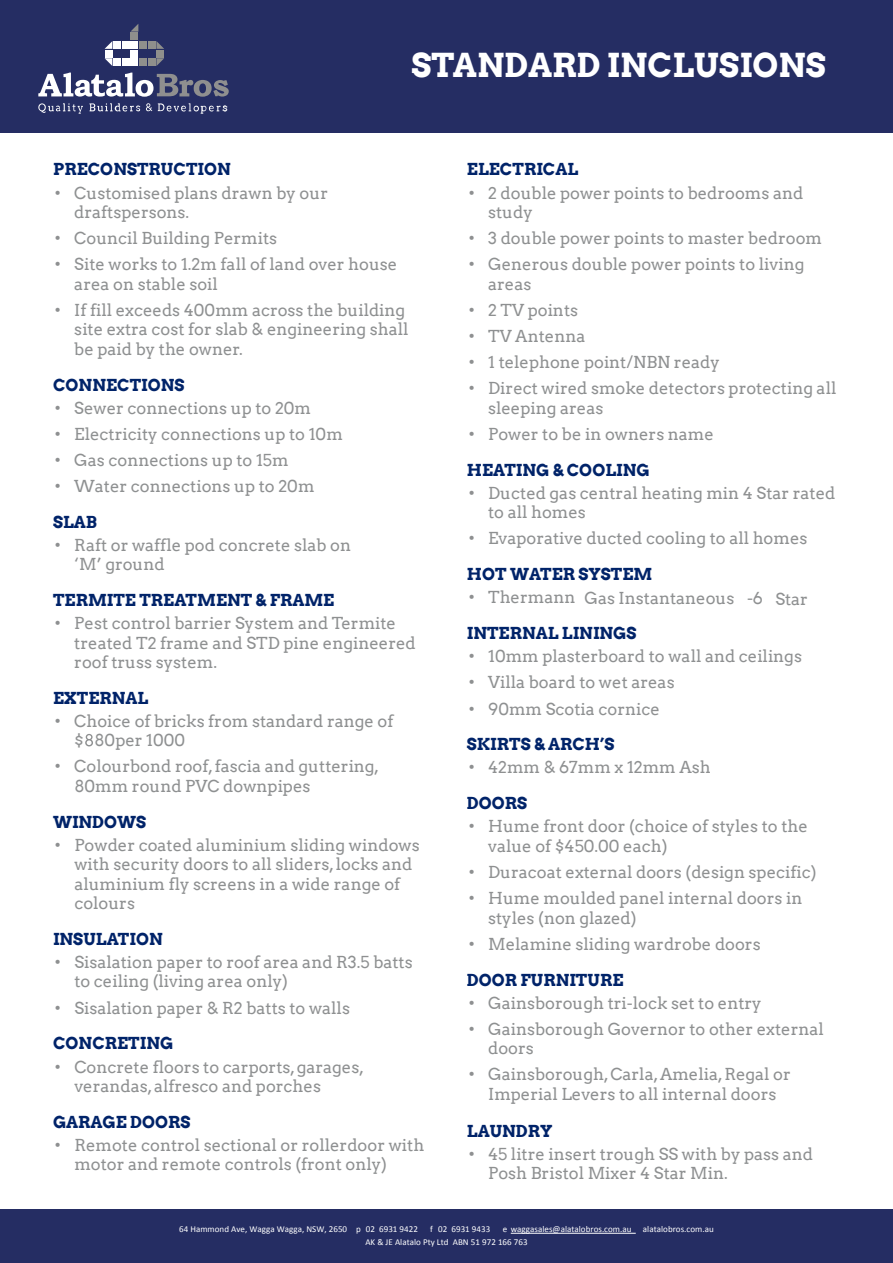
<style>
.page{position:relative;width:893px;height:1263px;background:#fff}
.page>*{position:absolute;margin:0;border:0;box-sizing:border-box;transform-origin:0 0}
.t1{font:700 33px "Arvo";color:#fff}
.t2{font:16.5px/19.5px "Arvo";color:#8e9091}
.t3{font:700 16.5px "Arvo";color:#002369}
.t4{font:9px "Calibri";letter-spacing:.005em;color:#fff}
</style>
<div class="page">
<div style="left:0;top:1209px;width:893px;height:54px;background:#252d63"></div>
<div style="left:0;top:0;width:893px;height:133px;background:#252d63"></div>
<svg style="left:105px;top:41px;width:7px;height:8px"></svg>
<div style="left:113px;top:41px;width:8px;height:8px;background:#fff"></div>
<div style="left:122px;top:41px;width:8px;height:8px;background:#fff"></div>
<div style="left:130px;top:41px;width:8px;height:8px;background:#fff"></div>
<div style="left:130px;top:32px;width:8px;height:8px;background:#8f8f8c"></div>
<svg style="left:130px;top:24px;width:8px;height:8px"></svg>
<div style="left:139px;top:41px;width:8px;height:8px;background:#8f8f8c"></div>
<div style="left:148px;top:41px;width:8px;height:8px;background:#8f8f8c"></div>
<svg style="left:156px;top:41px;width:8px;height:8px"></svg>
<div style="left:105px;top:50px;width:7px;height:7px;background:#fff"></div>
<div style="left:130px;top:50px;width:8px;height:7px;background:#fff"></div>
<div style="left:156px;top:50px;width:8px;height:7px;background:#8f8f8c"></div>
<svg style="left:105px;top:58px;width:7px;height:8px"></svg>
<div style="left:113px;top:58px;width:8px;height:8px;background:#fff"></div>
<div style="left:122px;top:58px;width:8px;height:8px;background:#fff"></div>
<div style="left:130px;top:58px;width:8px;height:8px;background:#fff"></div>
<div style="left:139px;top:58px;width:8px;height:8px;background:#8f8f8c"></div>
<div style="left:148px;top:58px;width:8px;height:8px;background:#8f8f8c"></div>
<svg style="left:156px;top:58px;width:8px;height:8px"></svg>
<svg style="left:38px;top:73px;width:191px;height:24px"></svg>
<svg style="left:38px;top:103px;width:45px;height:11px"></svg>
<svg style="left:89px;top:103px;width:51px;height:8px"></svg>
<svg style="left:146px;top:103px;width:6px;height:8px"></svg>
<svg style="left:158px;top:103px;width:69px;height:11px"></svg>
<svg style="left:85px;top:734px;width:8px;height:12px"></svg>
<hr style="left:511px;top:1233px;width:125px;height:1px;background:#fff">
<h1 class="t1" style="left:411px;top:45px;width:416px">STANDARD INCLUSIONS</h1>
<p class="t3" style="left:53px;top:159px;width:179px">PRECONSTRUCTION</p>
<p class="t2" style="left:74px;top:183px;width:255px;text-indent:-20px">• Customised plans drawn by our draftspersons.</p>
<p class="t2" style="left:55px;top:229px;width:224px">• Council Building Permits</p>
<p class="t2" style="left:74px;top:255px;width:325px;text-indent:-20px">• Site works to 1.2m fall of land over house area on stable soil</p>
<p class="t2" style="left:74px;top:300px;width:336px;text-indent:-20px">• If fill exceeds 400mm across the building site extra cost for slab &amp; engineering shall be paid by the owner.</p>
<p class="t3" style="left:53px;top:374px;width:133px">CONNECTIONS</p>
<p class="t2" style="left:55px;top:398px;width:258px">• Sewer connections up to 20m</p>
<p class="t2" style="left:55px;top:424px;width:290px">• Electricity connections up to 10m</p>
<p class="t2" style="left:55px;top:450px;width:236px">• Gas connections up to 15m</p>
<p class="t2" style="left:55px;top:477px;width:261px">• Water connections up to 20m</p>
<p class="t3" style="left:53px;top:511px;width:46px">SLAB</p>
<p class="t2" style="left:74px;top:535px;width:278px;text-indent:-20px">• Raft or waffle pod concrete slab on ‘M’ ground</p>
<p class="t3" style="left:53px;top:590px;width:283px">TERMITE TREATMENT &amp; FRAME</p>
<p class="t2" style="left:74px;top:614px;width:343px;text-indent:-20px">• Pest control barrier System and Termite treated T2 frame and STD pine engineered roof truss system.</p>
<p class="t3" style="left:53px;top:687px;width:97px">EXTERNAL</p>
<p class="t2" style="left:74px;top:711px;width:321px;text-indent:-20px">• Choice of bricks from standard range of $ 80per 1000</p>
<p class="t2" style="left:74px;top:757px;width:306px;text-indent:-20px">• Colourbond roof, fascia and guttering,<br>80mm round PVC downpipes</p>
<p class="t3" style="left:53px;top:811px;width:95px">WINDOWS</p>
<p class="t2" style="left:74px;top:835px;width:347px;text-indent:-20px">• Powder coated aluminium sliding windows with security doors to all sliders, locks and aluminium fly screens in a wide range of colours</p>
<p class="t3" style="left:53px;top:929px;width:111px">INSULATION</p>
<p class="t2" style="left:74px;top:952px;width:340px;text-indent:-20px">• Sisalation paper to roof area and R3.5 batts to ceiling (living area only)</p>
<p class="t2" style="left:55px;top:998px;width:297px">• Sisalation paper &amp; R2 batts to walls</p>
<p class="t3" style="left:53px;top:1033px;width:122px">CONCRETING</p>
<p class="t2" style="left:74px;top:1057px;width:291px;text-indent:-20px">• Concrete floors to carports, garages, verandas, alfresco and porches</p>
<p class="t3" style="left:53px;top:1111px;width:139px">GARAGE DOORS</p>
<p class="t2" style="left:74px;top:1135px;width:351px;text-indent:-20px">• Remote control sectional or rollerdoor with motor and remote controls (front only)</p>
<p class="t3" style="left:467px;top:159px;width:113px">ELECTRICAL</p>
<p class="t2" style="left:488px;top:183px;width:317px;text-indent:-20px">• 2 double power points to bedrooms and study</p>
<p class="t2" style="left:468px;top:229px;width:355px">• 3 double power points to master bedroom</p>
<p class="t2" style="left:488px;top:255px;width:318px;text-indent:-20px">• Generous double power points to living areas</p>
<p class="t2" style="left:468px;top:300px;width:111px">• 2 TV points</p>
<p class="t2" style="left:468px;top:326px;width:118px">• TV Antenna</p>
<p class="t2" style="left:468px;top:353px;width:253px">• 1 telephone point/NBN ready</p>
<p class="t2" style="left:488px;top:379px;width:350px;text-indent:-20px">• Direct wired smoke detectors protecting all sleeping areas</p>
<p class="t2" style="left:468px;top:424px;width:247px">• Power to be in owners name</p>
<p class="t3" style="left:467px;top:459px;width:184px">HEATING &amp; COOLING</p>
<p class="t2" style="left:488px;top:483px;width:349px;text-indent:-20px">• Ducted gas central heating min 4 Star rated to all homes</p>
<p class="t2" style="left:468px;top:529px;width:341px">• Evaporative ducted cooling to all homes</p>
<p class="t3" style="left:467px;top:564px;width:187px">HOT WATER SYSTEM</p>
<p class="t2" style="left:468px;top:588px;width:341px">• Thermann Gas Instantaneous -6 Star</p>
<p class="t3" style="left:467px;top:623px;width:171px">INTERNAL LININGS</p>
<p class="t2" style="left:468px;top:647px;width:335px">• 10mm plasterboard to wall and ceilings</p>
<p class="t2" style="left:468px;top:673px;width:208px">• Villa board to wet areas</p>
<p class="t2" style="left:468px;top:699px;width:193px">• 90mm Scotia cornice</p>
<p class="t3" style="left:467px;top:734px;width:149px">SKIRTS &amp; ARCH’S</p>
<p class="t2" style="left:468px;top:758px;width:244px">• 42mm &amp; 67mm x 12mm Ash</p>
<p class="t3" style="left:467px;top:793px;width:62px">DOORS</p>
<p class="t2" style="left:488px;top:817px;width:321px;text-indent:-20px">• Hume front door (choice of styles to the value of $450.00 each)</p>
<p class="t2" style="left:468px;top:862px;width:350px">• Duracoat external doors (design specific)</p>
<p class="t2" style="left:488px;top:888px;width:316px;text-indent:-20px">• Hume moulded panel internal doors in styles (non glazed)</p>
<p class="t2" style="left:468px;top:934px;width:294px">• Melamine sliding wardrobe doors</p>
<p class="t3" style="left:467px;top:969px;width:158px">DOOR FURNITURE</p>
<p class="t2" style="left:468px;top:993px;width:295px">• Gainsborough tri-lock set to entry</p>
<p class="t2" style="left:488px;top:1019px;width:337px;text-indent:-20px">• Gainsborough Governor to other external doors</p>
<p class="t2" style="left:468px;top:1065px;width:324px;text-align:center">• Gainsborough, Carla, Amelia, Regal or<br>Imperial Levers to all internal doors</p>
<p class="t3" style="left:467px;top:1121px;width:87px">LAUNDRY</p>
<p class="t2" style="left:488px;top:1144px;width:326px;text-indent:-20px">• 45 litre insert trough SS with by pass and<br>Posh Bristol Mixer 4 Star Min.</p>
<p class="t4" style="left:179px;top:1224px;width:240px">64 Hammond Ave, Wagga Wagga, NSW, 2650 p 02 6931 9422</p>
<p class="t4" style="left:430px;top:1224px;width:62px">f 02 6931 9433</p>
<p class="t4" style="left:503px;top:1224px;width:130px">e waggasales@alatalobros.com.au</p>
<p class="t4" style="left:643px;top:1224px;width:72px">alatalobros.com.au</p>
<p class="t4" style="left:365px;top:1236px;width:164px">AK &amp; JE Alatalo Pty Ltd ABN 51 972 166 763</p>
</div>
